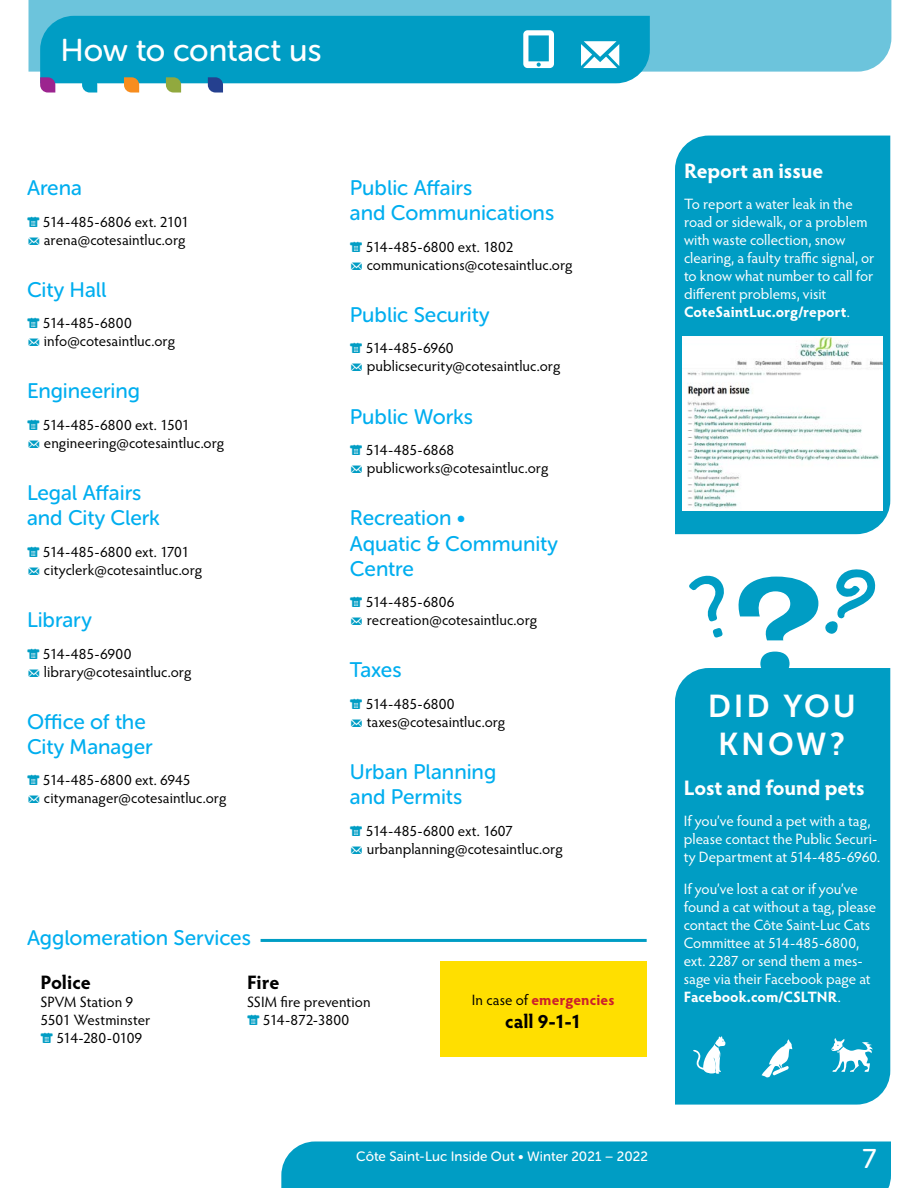
<style>
.page{position:relative;width:918px;height:1188px;background:#fff}
.page>*{position:absolute;margin:0;border:0;box-sizing:border-box;transform-origin:0 0}
.t1{font:54px "Modern Pictograms";color:#fff}
.Headline{font:31.5px "Museo Sans Rounded 500";letter-spacing:-.005em;color:#fff}
.Headline-2{font:31.5px/37.8px "Museo Sans 700";letter-spacing:.09em;color:#fff;text-align:center}
.t2{font:27px "Museo Sans Rounded 500";color:#fff}
.Headline-3{font:21px/25.2px "Museo Sans Rounded 500";letter-spacing:-.005em;color:#00aeef}
.Main_paragraph{font:700 21px "Hypatia Sans Pro";letter-spacing:-.005em;color:#fff}
.Main_paragraph-2{font:700 19.5px "Hypatia Sans Pro";color:#000}
.Main_paragraph-3{font:15px/18px "Hypatia Sans Pro";color:#000}
.Main_paragraph-4{font:15px/18px "Hypatia Sans Pro";color:#fff}
.Headline-4{font:15px/18px "Hypatia Sans Pro";color:#000}
.Main_paragraph-5{font:700 15px "Hypatia Sans Pro";color:#fff}
.Main_paragraph-6{font:700 15px "Hypatia Sans Pro";letter-spacing:.005em;color:#cc1f2b}
.t3{font:13.5px "Museo Sans Rounded 500";letter-spacing:.01em;color:#fff}
.s1{font-family:"Modern Pictograms";color:#009dc4}
.s2{font-weight:400;color:#000}
.s3{font-weight:400}
.s4{font-weight:700}
</style>
<div class="page">
<div style="left:28px;top:0;width:863px;height:72px;background:#6cc4dc"></div>
<div style="left:281px;top:1142px;width:610px;height:46px;background:#009dc4"></div>
<svg style="left:40px;top:16px;width:610px;height:77px;background:#20a7c9"></svg>
<hr style="left:261px;top:939px;width:386px;height:3px;background:#009dc4">
<div style="left:675px;top:668px;width:215px;height:437px;background:#009dc4"></div>
<div style="left:675px;top:136px;width:215px;height:398px;background:#009dc4"></div>
<svg style="left:689px;top:575px;width:35px;height:63px"></svg>
<svg style="left:733px;top:577px;width:85px;height:99px"></svg>
<svg style="left:825px;top:569px;width:51px;height:65px"></svg>
<img style="left:683px;top:337px;width:200px;height:174px">
<div style="left:440px;top:962px;width:206px;height:95px;background:#ffdf00"></div>
<svg style="left:693px;top:1036px;width:33px;height:38px"></svg>
<svg style="left:762px;top:1039px;width:30px;height:38px"></svg>
<svg style="left:832px;top:1038px;width:41px;height:34px"></svg>
<p class="Headline" style="left:60px;top:33px;width:263px">How to contact us</p>
<h1 class="t1" style="left:518px;top:25px;width:108px">Q M</h1>
<p class="Headline-3" style="left:27px;top:175px;width:57px">Arena</p>
<p class="Headline-4" style="left:27px;top:212px;width:164px"><span class="s1">C</span> 514-485-6806 ext. 2101<br><span class="s1">M</span> arena@cotesaintluc.org</p>
<p class="Headline-3" style="left:27px;top:277px;width:81px">City Hall</p>
<p class="Main_paragraph-3" style="left:27px;top:314px;width:150px"><span class="s1">C</span> 514-485-6800<br><span class="s1">M</span> info@cotesaintluc.org</p>
<p class="Headline-3" style="left:27px;top:379px;width:115px">Engineering</p>
<p class="Main_paragraph-3" style="left:27px;top:415px;width:199px"><span class="s1">C</span> 514-485-6800 ext. 1501<br><span class="s1">M</span> engineering@cotesaintluc.org</p>
<p class="Headline-3" style="left:27px;top:480px;width:135px">Legal Affairs and City Clerk</p>
<p class="Main_paragraph-3" style="left:27px;top:542px;width:177px"><span class="s1">C</span> 514-485-6800 ext. 1701<br><span class="s1">M</span> cityclerk@cotesaintluc.org</p>
<p class="Headline-3" style="left:27px;top:607px;width:66px">Library</p>
<p class="Main_paragraph-3" style="left:27px;top:644px;width:166px"><span class="s1">C</span> 514-485-6900<br><span class="s1">M</span> library@cotesaintluc.org</p>
<p class="Headline-3" style="left:27px;top:709px;width:127px">Office of the<br>City Manager</p>
<p class="Headline-4" style="left:27px;top:771px;width:201px"><span class="s1">C</span> 514-485-6800 ext. 6945<br><span class="s1">M</span> citymanager@cotesaintluc.org</p>
<p class="Headline-3" style="left:350px;top:175px;width:206px">Public Affairs<br>and Communications</p>
<p class="Main_paragraph-3" style="left:350px;top:237px;width:224px"><span class="s1">C</span> 514-485-6800 ext. 1802<br><span class="s1">M</span> communications@cotesaintluc.org</p>
<p class="Headline-3" style="left:350px;top:302px;width:141px">Public Security</p>
<p class="Main_paragraph-3" style="left:350px;top:339px;width:212px"><span class="s1">C</span> 514-485-6960<br><span class="s1">M</span> publicsecurity@cotesaintluc.org</p>
<p class="Headline-3" style="left:350px;top:404px;width:125px">Public Works</p>
<p class="Main_paragraph-3" style="left:350px;top:441px;width:200px"><span class="s1">C</span> 514-485-6868<br><span class="s1">M</span> publicworks@cotesaintluc.org</p>
<p class="Headline-3" style="left:350px;top:506px;width:210px">Recreation •<br>Aquatic &amp; Community<br>Centre</p>
<p class="Main_paragraph-3" style="left:350px;top:593px;width:189px"><span class="s1">C</span> 514-485-6806<br><span class="s1">M</span> recreation@cotesaintluc.org</p>
<p class="Headline-3" style="left:350px;top:658px;width:53px">Taxes</p>
<p class="Main_paragraph-3" style="left:350px;top:694px;width:157px"><span class="s1">C</span> 514-485-6800<br><span class="s1">M</span> taxes@cotesaintluc.org</p>
<p class="Headline-3" style="left:350px;top:759px;width:148px">Urban Planning and Permits</p>
<p class="Main_paragraph-3" style="left:350px;top:821px;width:214px"><span class="s1">C</span> 514-485-6800 ext. 1607<br><span class="s1">M</span> urbanplanning@cotesaintluc.org</p>
<p class="Headline-3" style="left:27px;top:925px;width:225px">Agglomeration Services</p>
<p class="Main_paragraph-2" style="left:40px;top:969px;width:52px">Police</p>
<p class="Main_paragraph-3" style="left:40px;top:993px;width:111px">SPVM Station 9<br>5501 Westminster<br><span class="s1">C</span> 514-280-0109</p>
<p class="Main_paragraph-2" style="left:247px;top:969px;width:34px">Fire</p>
<p class="Main_paragraph-3" style="left:247px;top:993px;width:125px">SSIM fire prevention<br><span class="s1">C</span> 514-872-3800</p>
<p class="Main_paragraph-6" style="left:472px;top:989px;width:144px"><span class="s2">In case of</span> emergencies</p>
<p class="Main_paragraph-2" style="left:505px;top:1008px;width:78px">call 9-1-1</p>
<p class="Main_paragraph" style="left:684px;top:156px;width:141px">Report an issue</p>
<p class="Main_paragraph-4" style="left:684px;top:195px;width:192px">To report a water leak in the road or sidewalk, or a problem with waste collection, snow clearing, a faulty traffic signal, or to know what number to call for different problems, visit</p>
<p class="Main_paragraph-5" style="left:684px;top:302px;width:167px">CoteSaintLuc.org/report<span class="s3">.</span></p>
<p class="Headline-2" style="left:708px;top:687px;width:150px">DID YOU<br>KNOW?</p>
<p class="Main_paragraph" style="left:684px;top:772px;width:182px">Lost and found pets</p>
<p class="Main_paragraph-4" style="left:684px;top:811px;width:198px">If you’ve found a pet with a tag, please contact the Public Securi&shy;ty Department at 514-485-6960.</p>
<p class="Main_paragraph-4" style="left:684px;top:879px;width:194px">If you’ve lost a cat or if you’ve found a cat without a tag, please contact the Côte Saint-Luc Cats<br>Committee at 514-485-6800, ext. 2287 or send them a mes&shy;sage via their Facebook page at<br><span class="s4">Facebook.com/CSLTNR</span>.</p>
<p class="t3" style="left:356px;top:1149px;width:293px">Côte Saint-Luc Inside Out • Winter 2021 – 2022</p>
<h3 class="t2" style="left:863px;top:1144px;width:15px">7</h3>
</div>
